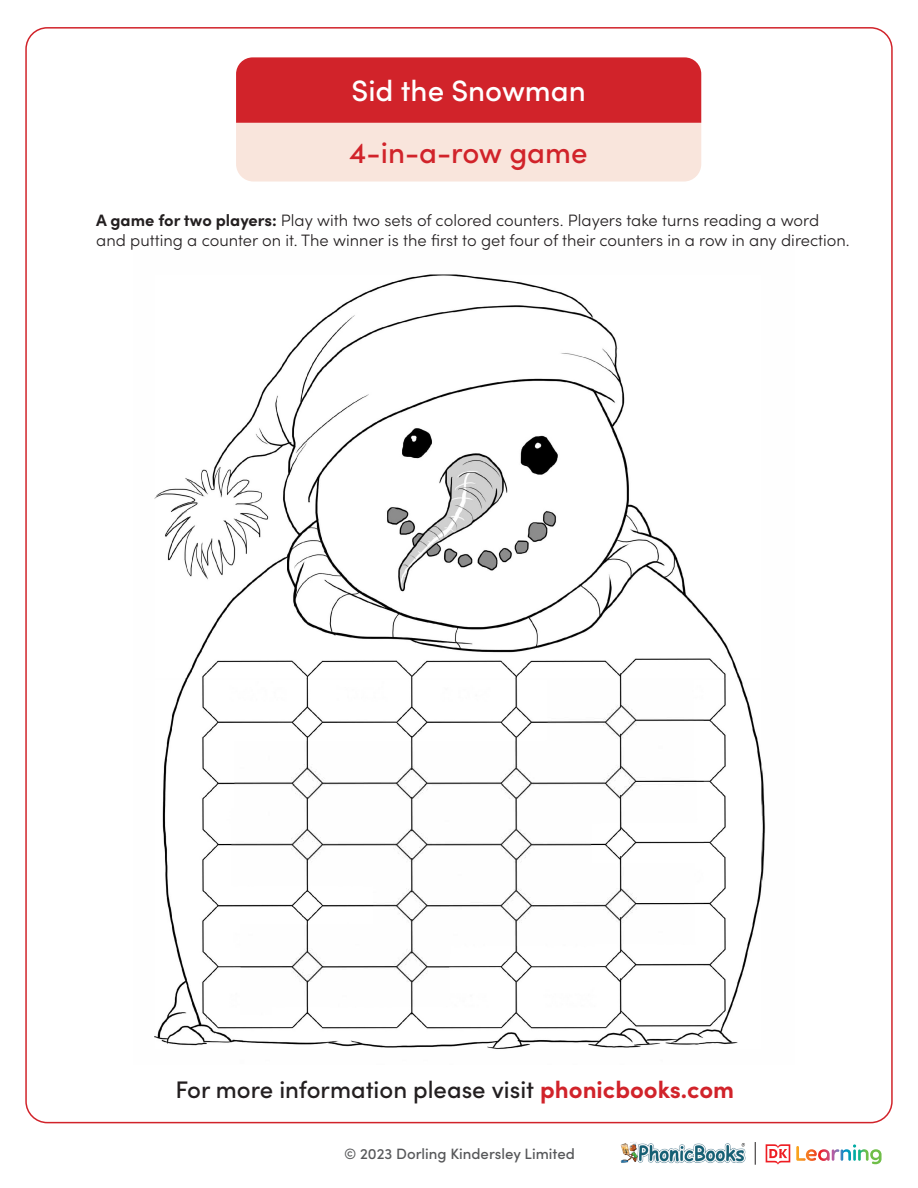
<style>
.page{position:relative;width:918px;height:1188px;background:#fff}
.page>*{position:absolute;margin:0;border:0;box-sizing:border-box;transform-origin:0 0}
.t1{font:500 29.55px "Sofia Pro";color:#d1232a}
.t2{font:500 29.55px "Sofia Pro";color:#fff}
.t3{font:500 24px "Sofia Pro";color:#231f20}
.t4{font:300 16.5px/19.8px "Sofia Pro";color:#231f20}
.t5{font:500 15px "Sofia Pro";color:#57585a}
.s1{font-weight:700}
.s2{font-weight:700;color:#d1232a}
</style>
<div class="page">
<svg style="left:236px;top:57px;width:465px;height:125px;background:#e4807f"></svg>
<img style="left:154px;top:274px;width:612px;height:776px">
<svg style="left:754px;top:1142px;width:128px;height:23px"></svg>
<img style="left:620px;top:1142px;width:126px;height:22px">
<h1 class="t2" style="left:352px;top:69px;width:236px">Sid the Snowman</h1>
<h1 class="t1" style="left:350px;top:131px;width:240px">4-in-a-row game</h1>
<p class="t4" style="left:96px;top:210px;width:755px"><span class="s1">A game for two players:</span> Play with two sets of colored counters. Players take turns reading a word and putting a counter on it. The winner is the first to get four of their counters in a row in any direction.</p>
<p class="t3" style="left:175px;top:1072px;width:560px">For more information please visit <span class="s2">phonicbooks.com</span></p>
<p class="t5" style="left:344px;top:1143px;width:232px">© 2023 Dorling Kindersley Limited</p>
</div>
